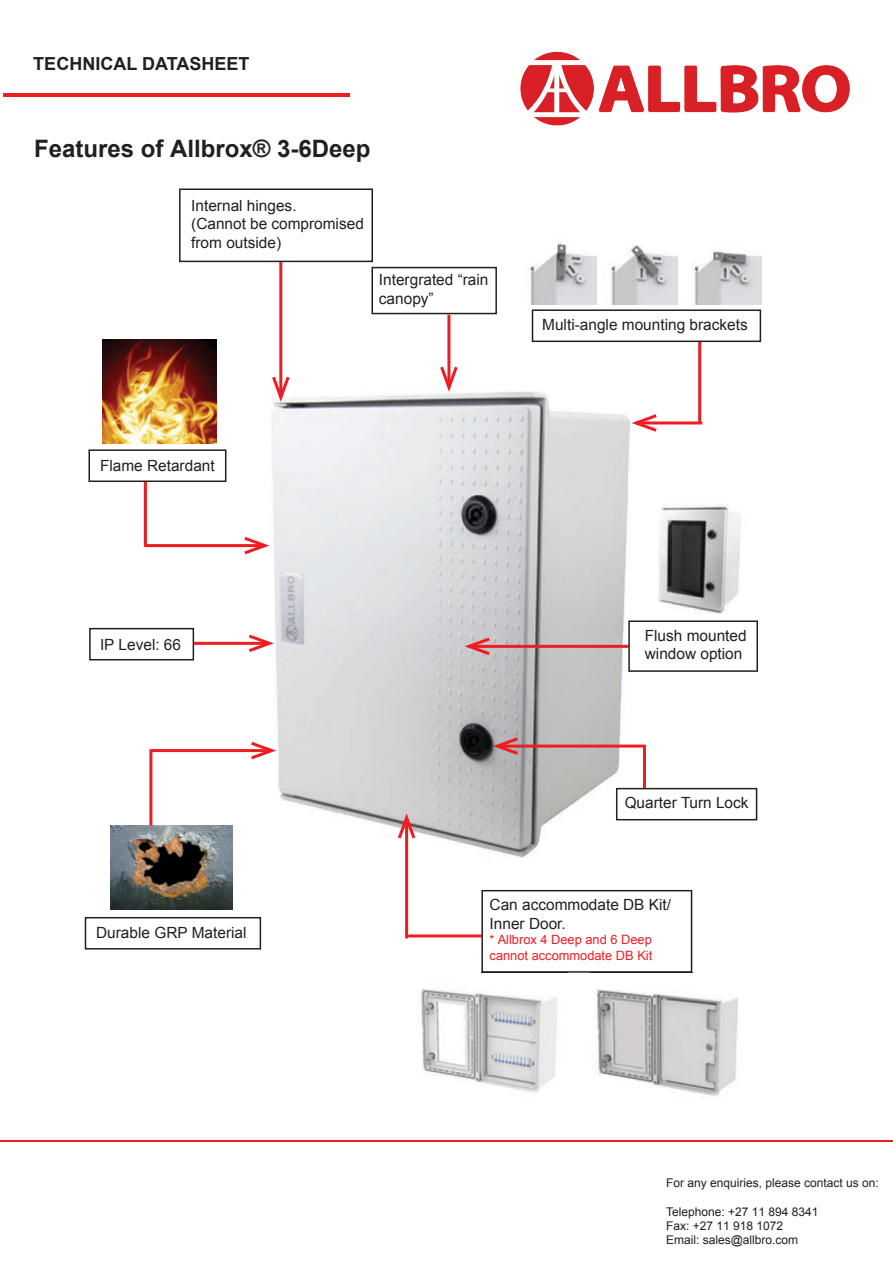
<style>
.page{position:relative;width:893px;height:1263px;background:#fff}
.page>*{position:absolute;margin:0;border:0;box-sizing:border-box;transform-origin:0 0}
.t1{font:700 24px "Arial";color:#231f20}
.t2{font:700 18px "Arial";color:#231f20}
.t3{font:15.45px/18.5px "Arial";color:#231f20}
.t4{font:12.9px/15.5px "Arial";color:#ee1d23}
.t5{font:12px/14.4px "Arial";color:#231f20}
.t6{font:12px "Arial";color:#231f20}
.s1{font-style:inherit}
</style>
<div class="page">
<hr style="left:0;top:1140px;width:893px;height:2px;background:#ee1f23">
<img style="left:229px;top:391px;width:442px;height:483px">
<img style="left:110px;top:825px;width:122px;height:85px">
<img style="left:103px;top:339px;width:113px;height:104px">
<hr style="left:144px;top:482px;width:3px;height:64px;background:#ee1d23">
<hr style="left:144px;top:544px;width:121px;height:3px;background:#ee1d23">
<svg style="left:241px;top:534px;width:33px;height:23px"></svg>
<hr style="left:149px;top:749px;width:3px;height:76px;background:#ee1d23">
<hr style="left:151px;top:749px;width:121px;height:3px;background:#ee1d23">
<svg style="left:248px;top:739px;width:32px;height:23px"></svg>
<div style="left:88px;top:449px;width:138px;height:33px;border:2px solid #231f20"></div>
<div style="left:85px;top:917px;width:176px;height:32px;border:2px solid #231f20"></div>
<img style="left:610px;top:244px;width:67px;height:60px">
<img style="left:529px;top:242px;width:67px;height:62px">
<img style="left:692px;top:250px;width:69px;height:54px">
<hr style="left:698px;top:342px;width:3px;height:81px;background:#ee1d23">
<hr style="left:636px;top:421px;width:66px;height:3px;background:#ee1d23">
<svg style="left:627px;top:412px;width:33px;height:22px"></svg>
<div style="left:532px;top:309px;width:229px;height:33px;border:2px solid #231f20"></div>
<hr style="left:497px;top:744px;width:147px;height:3px;background:#ee1d23">
<svg style="left:488px;top:735px;width:33px;height:22px"></svg>
<div style="left:616px;top:788px;width:141px;height:32px;border:2px solid #231f20"></div>
<hr style="left:643px;top:745px;width:3px;height:43px;background:#ee1d23">
<hr style="left:469px;top:645px;width:159px;height:3px;background:#ee1d23">
<svg style="left:460px;top:635px;width:33px;height:22px"></svg>
<svg style="left:628px;top:620px;width:130px;height:52px"></svg>
<img style="left:645px;top:499px;width:96px;height:121px">
<hr style="left:447px;top:315px;width:3px;height:72px;background:#ee1d23">
<svg style="left:438px;top:363px;width:22px;height:33px"></svg>
<div style="left:371px;top:267px;width:126px;height:47px;border:2px solid #231f20"></div>
<hr style="left:194px;top:642px;width:75px;height:3px;background:#ee1d23">
<svg style="left:245px;top:632px;width:33px;height:22px"></svg>
<div style="left:89px;top:628px;width:105px;height:32px;border:2px solid #231f20"></div>
<hr style="left:408px;top:934px;width:73px;height:3px;background:#ee1d23">
<hr style="left:405px;top:818px;width:3px;height:120px;background:#ee1d23">
<svg style="left:395px;top:809px;width:23px;height:33px"></svg>
<svg style="left:481px;top:890px;width:211px;height:83px"></svg>
<img style="left:417px;top:988px;width:141px;height:105px">
<img style="left:481px;top:972px;width:86px;height:1px">
<img style="left:596px;top:972px;width:142px;height:127px">
<img style="left:590px;top:972px;width:102px;height:1px">
<hr style="left:279px;top:262px;width:3px;height:135px;background:#ee1d23">
<svg style="left:270px;top:373px;width:22px;height:33px"></svg>
<div style="left:179px;top:188px;width:194px;height:74px;border:2px solid #231f20"></div>
<hr style="left:4px;top:93px;width:346px;height:3px;background:#ee1f23">
<img style="left:520px;top:52px;width:330px;height:74px">
<p class="t2" style="left:33px;top:52px;width:218px">TECHNICAL DATASHEET</p>
<h1 class="t1" style="left:34px;top:133px;width:338px">Features of Allbrox® 3-6Deep</h1>
<p class="t3" style="left:191px;top:196px;width:174px">Internal hinges.<br>(Cannot be compromised from outside)</p>
<p class="t3" style="left:379px;top:271px;width:111px">Intergrated “rain canopy”</p>
<p class="t3" style="left:100px;top:457px;width:116px">Flame Retardant</p>
<p class="t3" style="left:542px;top:316px;width:207px">Multi-angle mounting brackets</p>
<p class="t3" style="left:100px;top:635px;width:83px">IP Level: 66</p>
<p class="t3" style="left:96px;top:924px;width:152px">Durable GRP Material</p>
<p class="t3" style="left:645px;top:626px;width:103px">Flush mounted window option</p>
<p class="t3" style="left:624px;top:794px;width:125px">Quarter Turn Lock</p>
<p class="t3" style="left:489px;top:896px;width:183px">Can accommodate DB Kit/<br>Inner Door.</p>
<p class="t4" style="left:489px;top:932px;width:164px">* Allbrox 4 Deep and 6 Deep cannot accommodate DB Kit</p>
<p class="t6" style="left:666px;top:1174px;width:214px">For any enquiries, please contact us on:</p>
<p class="t5" style="left:666px;top:1204px;width:154px"><span class="s1">Telephone: +</span>27 11 894 8341<br><span class="s1">Fax: +</span>27 11 918 1072<br><span class="s1">Email:</span> sales@allbro.com</p>
</div>
